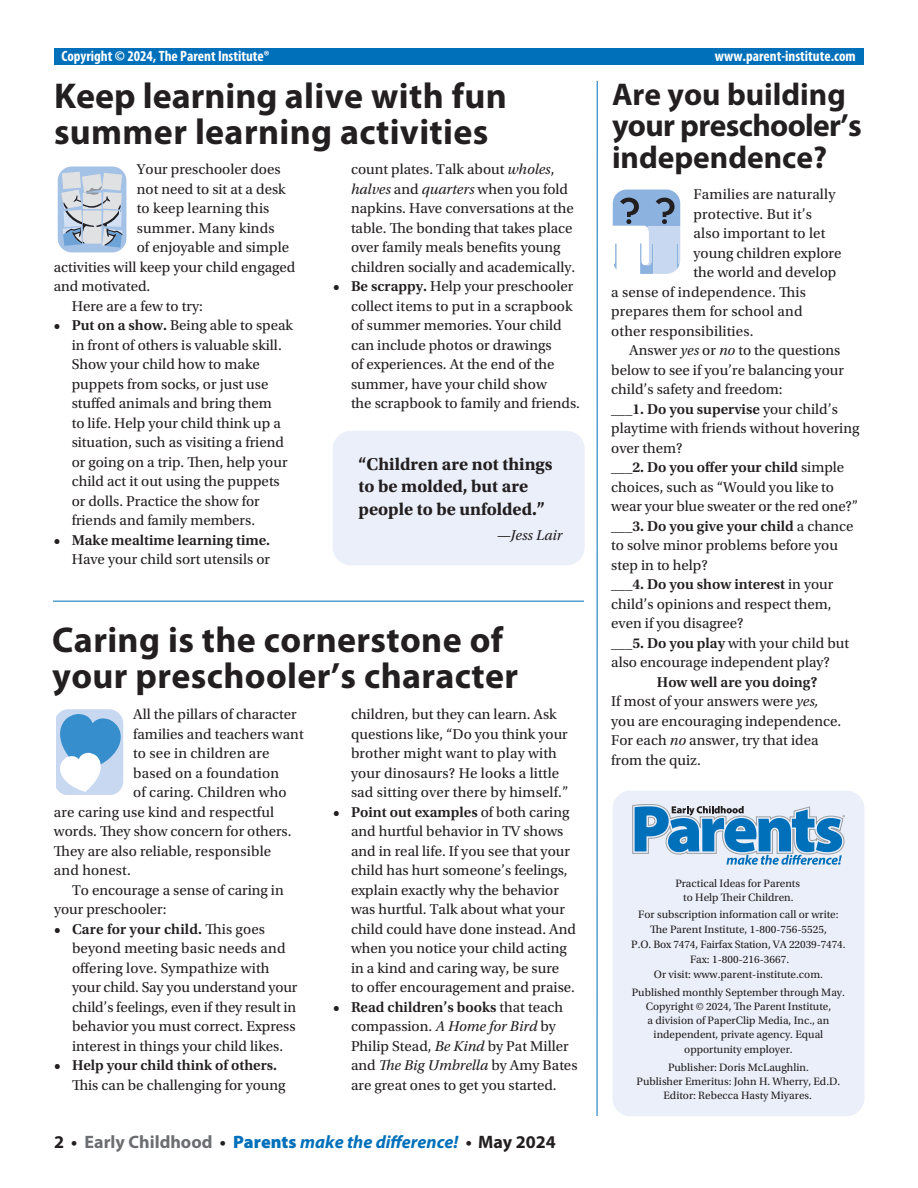
<style>
.page{position:relative;width:918px;height:1188px;background:#fff}
.page>*{position:absolute;margin:0;border:0;box-sizing:border-box;transform-origin:0 0}
.t1{font:700 36px/36px "Myriad Pro";letter-spacing:.01em;color:#231f20}
.t2{font:700 31.5px/31.5px "Myriad Pro";color:#231f20}
.t3{font:700 18px/22.5px "Utopia Std";color:#231f20}
.t4{font:italic 700 18px "Myriad Pro";color:#0070ba}
.t5{font:15px/19.5px "Utopia Std";color:#231f20}
.t6{font:600 15px "Utopia Std";color:#231f20}
.t7{font:700 condensed 15px "Myriad Pro";color:#fff}
.t8{font:italic 15px "Utopia Std";color:#231f20}
.t9{font:11.25px/14.1px "Utopia Std";color:#231f20;text-align:center}
.s1{font-weight:600}
.s2{font-style:italic}
.s3{font-weight:400}
.s4{font-style:normal;color:#231f20}
.s5{font-style:normal;color:#6c6d70}
.s6{font-weight:900;font-style:normal}
</style>
<div class="page">
<div style="left:612px;top:791px;width:252px;height:325px;background:#eaeff9;border-radius:18px"></div>
<svg style="left:632px;top:804px;width:213px;height:61px"></svg>
<div style="left:54px;top:49px;width:810px;height:16px;background:#0070ba"></div>
<hr style="left:53px;top:601px;width:531px;height:1px;background:#0070ba">
<hr style="left:597px;top:81px;width:1px;height:1035px;background:#0070ba">
<svg style="left:612px;top:189px;width:69px;height:85px"></svg>
<div style="left:333px;top:431px;width:252px;height:134px;background:#eaeff9;border-radius:18px"></div>
<svg style="left:57px;top:166px;width:70px;height:86px;background:#bac9db"></svg>
<svg style="left:56px;top:709px;width:68px;height:86px"></svg>
<p class="t7" style="left:62px;top:46px;width:210px">Copyright © 2024, The Parent Institute®</p>
<p class="t7" style="left:715px;top:46px;width:142px">www.parent-institute.com</p>
<h1 class="t1" style="left:54px;top:77px;width:454px">Keep learning alive with fun summer learning activities</h1>
<h2 class="t2" style="left:612px;top:77px;width:251px">Are you building your preschooler’s independence?</h2>
<p class="t5" style="left:137px;top:160px;width:145px">Your preschooler does</p>
<p class="t5" style="left:137px;top:179px;width:150px">not need to sit at a desk</p>
<p class="t5" style="left:137px;top:199px;width:134px">to keep learning this</p>
<p class="t5" style="left:137px;top:218px;width:139px">summer. Many kinds</p>
<p class="t5" style="left:137px;top:238px;width:154px">of enjoyable and simple</p>
<p class="t5" style="left:54px;top:257px;width:243px">activities will keep your child engaged</p>
<p class="t5" style="left:54px;top:277px;width:98px">and motivated.</p>
<p class="t5" style="left:72px;top:296px;width:133px">Here are a few to try:</p>
<p class="t5" style="left:72px;top:316px;width:223px;text-indent:-18px"><span class="s1">• Put on a show.</span> Being able to speak in front of others is valuable skill.<br>Show your child how to make puppets from socks, or just use stuffed animals and bring them<br>to life. Help your child think up a situation, such as visiting a friend or going on a trip. Then, help your child act it out using the puppets or dolls. Practice the show for friends and family members.</p>
<p class="t6" style="left:54px;top:531px;width:218px">• Make mealtime learning time.</p>
<p class="t5" style="left:72px;top:550px;width:200px">Have your child sort utensils or</p>
<p class="t5" style="left:351px;top:160px;width:226px">count plates. Talk about <span class="s2">wholes</span>, <span class="s2">halves</span> and <span class="s2">quarters</span> when you fold napkins. Have conversations at the table. The bonding that takes place over family meals benefits young children socially and academically.</p>
<p class="t5" style="left:351px;top:277px;width:231px;text-indent:-18px"><span class="s1">• Be scrappy.</span> Help your preschooler collect items to put in a scrapbook of summer memories. Your child can include photos or drawings<br>of experiences. At the end of the summer, have your child show<br>the scrapbook to family and friends.</p>
<p class="t5" style="left:694px;top:185px;width:143px">Families are naturally</p>
<p class="t5" style="left:694px;top:204px;width:120px">protective. But it’s</p>
<p class="t5" style="left:694px;top:224px;width:133px">also important to let</p>
<p class="t5" style="left:694px;top:243px;width:149px">young children explore</p>
<p class="t5" style="left:694px;top:263px;width:144px">the world and develop</p>
<p class="t5" style="left:611px;top:282px;width:196px">a sense of independence. This</p>
<p class="t5" style="left:611px;top:302px;width:193px">prepares them for school and</p>
<p class="t5" style="left:611px;top:321px;width:144px">other responsibilities.</p>
<p class="t5" style="left:629px;top:341px;width:213px">Answer <span class="s2">yes</span> or <span class="s2">no</span> to the questions</p>
<p class="t5" style="left:611px;top:360px;width:234px">below to see if you’re balancing your</p>
<p class="t5" style="left:611px;top:380px;width:173px">child’s safety and freedom:</p>
<p class="t6" style="left:611px;top:400px;width:228px">___1. Do you supervise <span class="s3">your child’s</span></p>
<p class="t5" style="left:611px;top:419px;width:250px">playtime with friends without hovering</p>
<p class="t5" style="left:611px;top:438px;width:73px">over them?</p>
<p class="t6" style="left:611px;top:459px;width:235px">___2. Do you offer your child <span class="s3">simple</span></p>
<p class="t5" style="left:611px;top:477px;width:224px">choices, such as “Would you like to</p>
<p class="t5" style="left:611px;top:497px;width:248px">wear your blue sweater or the red one?”</p>
<p class="t6" style="left:611px;top:517px;width:244px">___3. Do you give your child <span class="s3">a chance</span></p>
<p class="t5" style="left:611px;top:536px;width:228px">to solve minor problems before you</p>
<p class="t5" style="left:611px;top:555px;width:98px">step in to help?</p>
<p class="t6" style="left:611px;top:576px;width:224px">___4. Do you show interest <span class="s3">in your</span></p>
<p class="t5" style="left:611px;top:594px;width:222px">child’s opinions and respect them,</p>
<p class="t5" style="left:611px;top:614px;width:134px">even if you disagree?</p>
<p class="t5" style="left:611px;top:633px;width:239px"><span class="s1">___5. Do you play</span> with your child but</p>
<p class="t5" style="left:611px;top:653px;width:220px">also encourage independent play?</p>
<p class="t5" style="left:611px;top:672px;width:231px;text-indent:46px"><span class="s1">How well are you doing?<br></span>If most of your answers were <span class="s2">yes, </span>you are encouraging independence.<br>For each <span class="s2">no</span> answer, try that idea from the quiz.</p>
<p class="t3" style="left:359px;top:453px;width:195px">“Children are not things to be molded, but are people to be unfolded.”</p>
<p class="t8" style="left:496px;top:527px;width:68px">—Jess Lair</p>
<h1 class="t1" style="left:52px;top:621px;width:467px">Caring is the cornerstone of your preschooler’s character</h1>
<p class="t5" style="left:133px;top:705px;width:165px">All the pillars of character</p>
<p class="t5" style="left:133px;top:724px;width:172px">families and teachers want</p>
<p class="t5" style="left:133px;top:744px;width:138px">to see in children are</p>
<p class="t5" style="left:133px;top:763px;width:147px">based on a foundation</p>
<p class="t5" style="left:133px;top:783px;width:155px">of caring. Children who</p>
<p class="t5" style="left:54px;top:802px;width:222px">are caring use kind and respectful</p>
<p class="t5" style="left:54px;top:822px;width:239px">words. They show concern for others.</p>
<p class="t5" style="left:54px;top:841px;width:219px">They are also reliable, responsible</p>
<p class="t5" style="left:54px;top:861px;width:78px">and honest.</p>
<p class="t5" style="left:72px;top:880px;width:213px">To encourage a sense of caring in</p>
<p class="t5" style="left:54px;top:900px;width:114px">your preschooler:</p>
<p class="t5" style="left:72px;top:919px;width:227px;text-indent:-18px"><span class="s1">• Care for your child.</span> This goes beyond meeting basic needs and offering love. Sympathize with your child. Say you understand your child’s feelings, even if they result in behavior you must correct. Express interest in things your child likes.</p>
<p class="t6" style="left:54px;top:1057px;width:225px">• Help your child think of others.</p>
<p class="t5" style="left:72px;top:1075px;width:215px">This can be challenging for young</p>
<p class="t5" style="left:351px;top:705px;width:219px">children, but they can learn. Ask questions like, “Do you think your brother might want to play with your dinosaurs? He looks a little sad sitting over there by himself.”</p>
<p class="t5" style="left:351px;top:802px;width:226px;text-indent:-18px"><span class="s1">• Point out examples</span> of both caring and hurtful behavior in TV shows and in real life. If you see that your child has hurt someone’s feelings, explain exactly why the behavior was hurtful. Talk about what your child could have done instead. And when you notice your child acting in a kind and caring way, be sure<br>to offer encouragement and praise.</p>
<p class="t5" style="left:351px;top:997px;width:228px;text-indent:-18px"><span class="s1">• Read children’s books</span> that teach compassion. <span class="s2">A Home for Bird</span> by<br>Philip Stead, <span class="s2">Be Kind</span> by Pat Miller and <span class="s2">The Big Umbrella</span> by Amy Bates are great ones to get you started.</p>
<p class="t9" style="left:675px;top:876px;width:126px">Practical Ideas for Parents to Help Their Children.</p>
<p class="t9" style="left:631px;top:907px;width:216px;line-height:15px">For subscription information call or write:<br>The Parent Institute, 1-800-756-5525,<br>P.O. Box 7474, Fairfax Station, VA 22039-7474.<br>Fax: 1-800-216-3667.<br>Or visit: www.parent-institute.com.</p>
<p class="t9" style="left:632px;top:986px;width:215px">Published monthly September through May.<br>Copyright © 2024, The Parent Institute,<br>a division of PaperClip Media, Inc., an independent, private agency. Equal opportunity employer.</p>
<p class="t9" style="left:637px;top:1061px;width:205px">Publisher: Doris McLaughlin.<br>Publisher Emeritus: John H. Wherry, Ed.D.<br>Editor: Rebecca Hasty Miyares.</p>
<p class="t4" style="left:54px;top:1130px;width:503px"><span class="s4">2 •</span> <span class="s5">Early Childhood</span> <span class="s4">•</span> <span class="s6">Parents</span> make the difference! <span class="s4">• May 2024</span></p>
</div>
